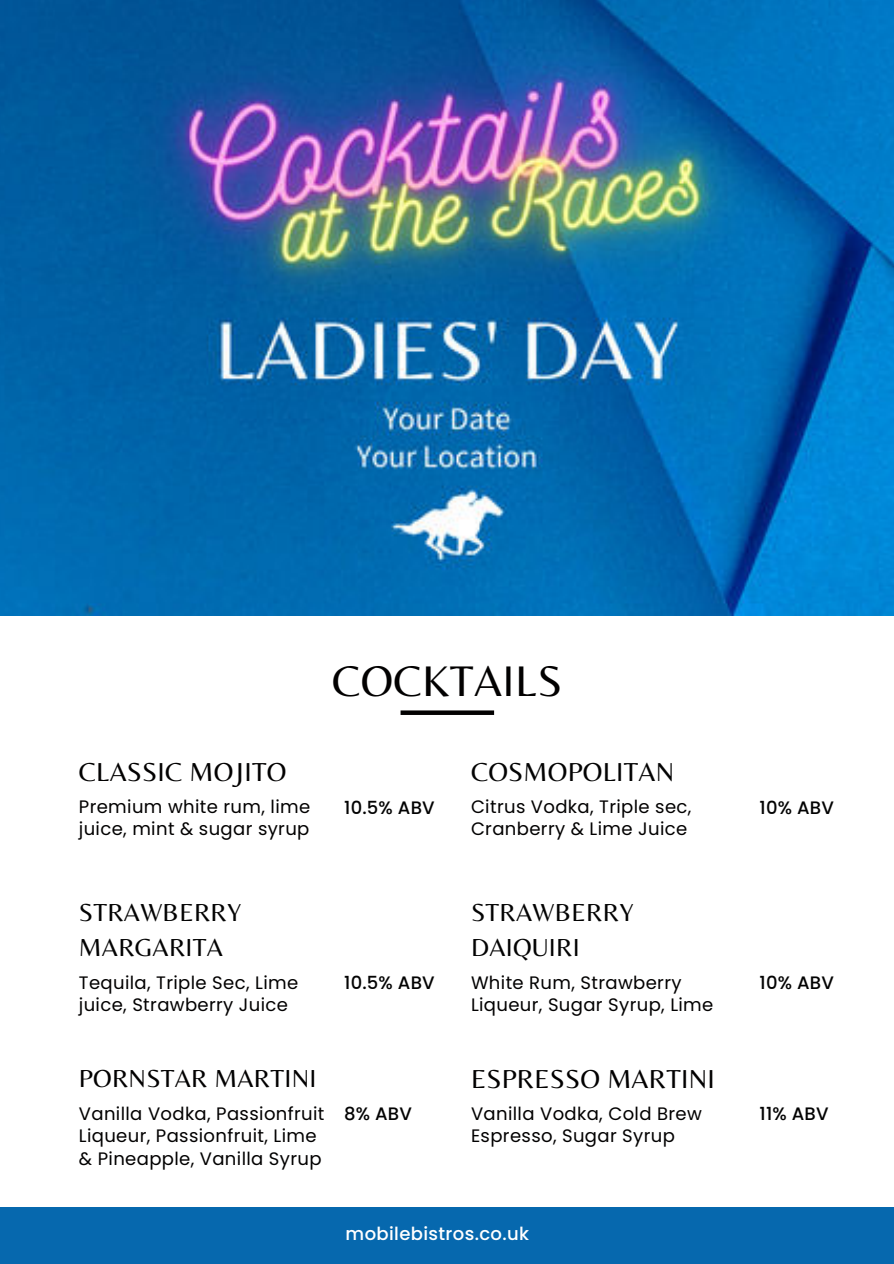
<style>
.page{position:relative;width:894px;height:1264px;background:#fff}
.page>*{position:absolute;margin:0;border:0;box-sizing:border-box;transform-origin:0 0}
.t1{font:44.55px "Belleza";letter-spacing:.01em;color:#020101}
.t2{font:27px "Belleza";letter-spacing:.01em;color:#020101}
.t3{font:27px "Belleza";letter-spacing:.01em;color:#030303}
.t4{font:25.65px/35px "Belleza";letter-spacing:.01em;color:#030303}
.t5{font:25.65px "Belleza";letter-spacing:.01em;color:#020101}
.t6{font:18px/22.5px "Poppins";letter-spacing:.02em;color:#020101}
.t7{font:500 18px "Poppins";letter-spacing:.01em;color:#030303}
.t8{font:500 18px "Poppins";letter-spacing:.02em;color:#fff}
.s1{font-weight:500;color:#030303}
</style>
<div class="page">
<img style="left:0;top:0;width:893px;height:615px">
<div style="left:400px;top:710px;width:94px;height:5px;background:#020101"></div>
<div style="left:0;top:1207px;width:893px;height:56px;background:#0668ae"></div>
<h1 class="t1" style="left:332px;top:654px;width:231px">COCKTAILS</h1>
<h2 class="t3" style="left:471px;top:755px;width:205px">COSMOPOLITAN</h2>
<h2 class="t2" style="left:79px;top:755px;width:209px">CLASSIC MOJITO</h2>
<p class="t6" style="left:79px;top:795px;width:233px">Premium white rum, lime</p>
<p class="t7" style="left:759px;top:797px;width:76px">10% ABV</p>
<p class="t6" style="left:79px;top:817px;width:232px">juice, mint &amp; sugar syrup</p>
<p class="t6" style="left:471px;top:795px;width:222px">Citrus Vodka, Triple sec,<br>Cranberry &amp; Lime Juice</p>
<p class="t7" style="left:344px;top:797px;width:92px">10.5% ABV</p>
<h3 class="t4" style="left:79px;top:894px;width:164px">STRAWBERRY<br>MARGARITA</h3>
<p class="t6" style="left:79px;top:971px;width:221px">Tequila, Triple Sec, Lime juice, Strawberry Juice</p>
<h3 class="t5" style="left:79px;top:1063px;width:239px">PORNSTAR MARTINI</h3>
<p class="t7" style="left:344px;top:972px;width:92px">10.5% ABV</p>
<p class="t6" style="left:79px;top:1102px;width:334px">Vanilla Vodka, Passionfruit <span class="s1">8% ABV<br></span>Liqueur, Passionfruit, Lime<br>&amp; Pineapple, Vanilla Syrup</p>
<h3 class="t4" style="left:471px;top:894px;width:164px">STRAWBERRY<br>DAIQUIRI</h3>
<p class="t6" style="left:471px;top:971px;width:244px">White Rum, Strawberry<br>Liqueur, Sugar Syrup, Lime</p>
<h2 class="t2" style="left:471px;top:1062px;width:245px">ESPRESSO MARTINI</h2>
<p class="t6" style="left:471px;top:1102px;width:232px">Vanilla Vodka, Cold Brew<br>Espresso, Sugar Syrup</p>
<p class="t8" style="left:345px;top:1223px;width:185px">mobilebistros.co.uk</p>
<p class="t7" style="left:759px;top:972px;width:76px">10% ABV</p>
<p class="t7" style="left:759px;top:1102px;width:71px">11% ABV</p>
</div>
